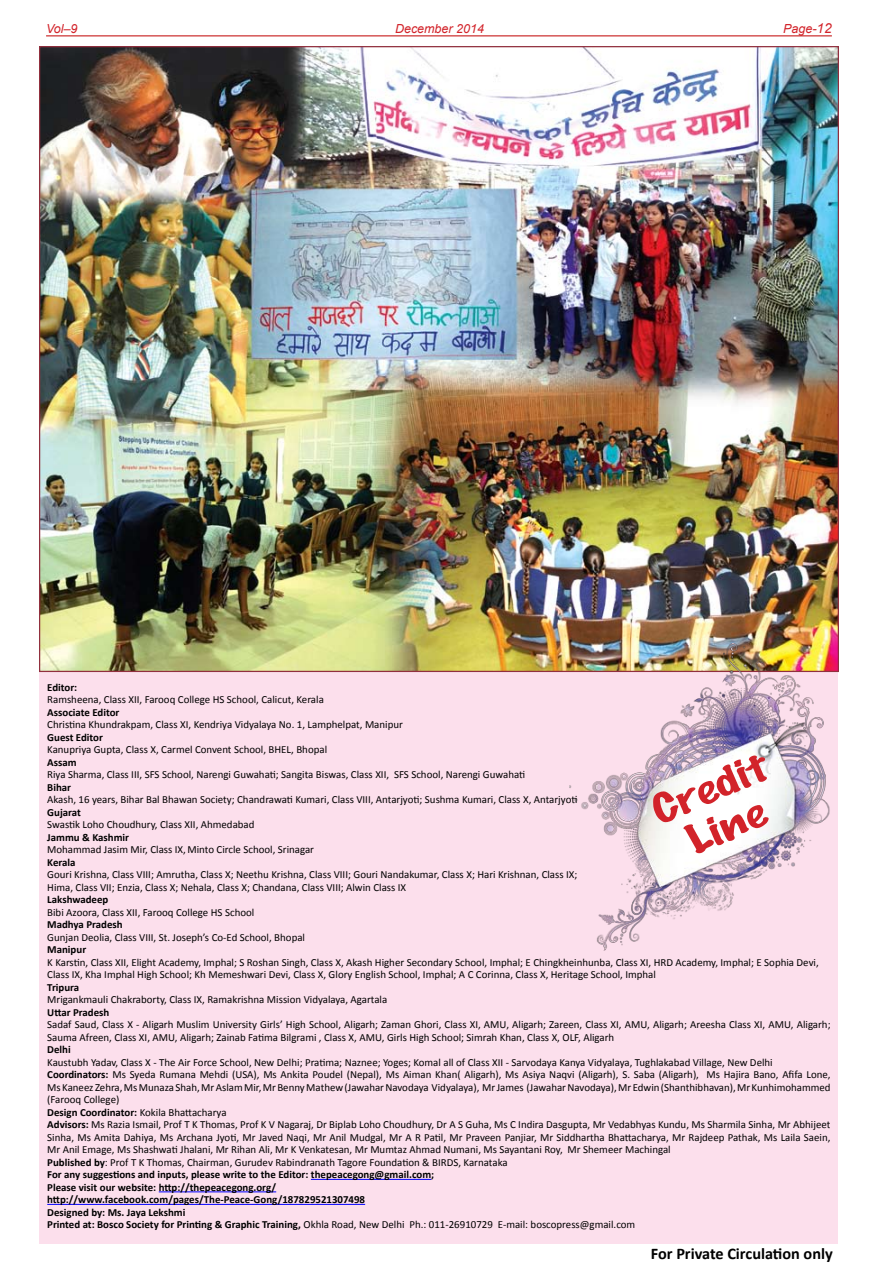
<style>
.page{position:relative;width:878px;height:1283px;background:#fff}
.page>*{position:absolute;margin:0;border:0;box-sizing:border-box;transform-origin:0 0}
.t1{font:40.88px/41.6px "CANALFLATSPAR Kfont";color:#d2232a;text-align:center}
.t2{font:700 16.25px "Calibri";color:#000}
.t3{font:italic 12.5px "Arial";color:#d2232a}
.t4{font:10.88px/12.5px "Calibri";color:#000}
.t5{font:700 10.88px "Calibri";color:#000}
.s1{font-size:13.75px}
.s2{font-weight:700}
</style>
<div class="page">
<hr style="left:46px;top:36px;width:785px;height:1px;background:#c00000">
<div style="left:40px;top:659px;width:798px;height:584px;background:#fcdfec"></div>
<img style="left:41px;top:48px;width:796px;height:622px">
<img style="left:569px;top:643px;width:262px;height:307px">
<hr style="left:311px;top:1178px;width:120px;height:1px;background:#00f">
<hr style="left:159px;top:1191px;width:117px;height:1px;background:#00f">
<hr style="left:47px;top:1203px;width:318px;height:1px;background:#00f">
<p class="t3" style="left:46px;top:21px;width:33px">Vol–9</p>
<p class="t3" style="left:395px;top:21px;width:90px">December 2014</p>
<p class="t3" style="left:783px;top:21px;width:50px">Page-<span class="s1">12</span></p>
<p class="t5" style="left:47px;top:680px;width:32px">Editor:</p>
<p class="t4" style="left:47px;top:693px;width:278px">Ramsheena, Class XII, Farooq College HS School, Calicut, Kerala</p>
<p class="t5" style="left:47px;top:705px;width:74px">Associate Editor</p>
<p class="t4" style="left:47px;top:718px;width:357px">Christina Khundrakpam, Class XI, Kendriya Vidyalaya No. 1, Lamphelpat, Manipur</p>
<p class="t5" style="left:47px;top:730px;width:57px">Guest Editor</p>
<p class="t4" style="left:47px;top:743px;width:281px">Kanupriya Gupta, Class X, Carmel Convent School, BHEL, Bhopal</p>
<p class="t5" style="left:47px;top:755px;width:31px">Assam</p>
<p class="t4" style="left:47px;top:768px;width:479px">Riya Sharma, Class III, SFS School, Narengi Guwahati; Sangita Biswas, Class XII, SFS School, Narengi Guwahati</p>
<p class="t5" style="left:47px;top:780px;width:25px">Bihar</p>
<p class="t4" style="left:47px;top:793px;width:531px">Akash, 16 years, Bihar Bal Bhawan Society; Chandrawati Kumari, Class VIII, Antarjyoti; Sushma Kumari, Class X, Antarjyoti</p>
<p class="t5" style="left:47px;top:805px;width:35px">Gujarat</p>
<p class="t4" style="left:47px;top:818px;width:209px">Swastik Loho Choudhury, Class XII, Ahmedabad</p>
<p class="t5" style="left:47px;top:830px;width:83px">Jammu &amp; Kashmir</p>
<p class="t4" style="left:47px;top:843px;width:268px">Mohammad Jasim Mir, Class IX,Minto Circle School, Srinagar</p>
<p class="t5" style="left:47px;top:855px;width:30px">Kerala</p>
<p class="t4" style="left:47px;top:868px;width:531px">Gouri Krishna, Class VIII; Amrutha, Class X; Neethu Krishna, Class VIII; Gouri Nandakumar, Class X; Hari Krishnan, Class IX;<br>Hima, Class VII; Enzia, Class X; Nehala, Class X; Chandana, Class VIII; Alwin Class IX</p>
<p class="t5" style="left:47px;top:893px;width:63px">Lakshwadeep</p>
<p class="t4" style="left:47px;top:905px;width:209px">Bibi Azoora, Class XII, Farooq College HS School</p>
<p class="t5" style="left:47px;top:918px;width:77px">Madhya Pradesh</p>
<p class="t4" style="left:47px;top:930px;width:259px">Gunjan Deolia, Class VIII, St. Joseph’s Co-Ed School, Bhopal</p>
<p class="t5" style="left:47px;top:943px;width:40px">Manipur</p>
<p class="t4" style="left:47px;top:955px;width:773px">K Karstin, Class XII, Elight Academy, Imphal; S Roshan Singh, Class X, Akash Higher Secondary School, Imphal; E Chingkheinhunba, Class XI, HRD Academy, Imphal; E Sophia Devi,<br>Class IX, Kha Imphal High School; Kh Memeshwari Devi, Class X, Glory English School, Imphal; A C Corinna, Class X, Heritage School, Imphal</p>
<p class="t5" style="left:47px;top:980px;width:34px">Tripura</p>
<p class="t4" style="left:47px;top:993px;width:341px">Mrigankmauli Chakraborty, Class IX, Ramakrishna Mission Vidyalaya, Agartala</p>
<p class="t5" style="left:47px;top:1005px;width:64px">Uttar Pradesh</p>
<p class="t4" style="left:47px;top:1018px;width:784px">Sadaf Saud, Class X - Aligarh Muslim University Girls’ High School, Aligarh; Zaman Ghori, Class XI, AMU, Aligarh; Zareen, Class XI, AMU, Aligarh; Areesha Class XI, AMU, Aligarh;<br>Sauma Afreen, Class XI, AMU, Aligarh; Zainab Fatima Bilgrami , Class X, AMU, Girls High School; Simrah Khan, Class X, OLF, Aligarh</p>
<p class="t5" style="left:47px;top:1043px;width:25px">Delhi</p>
<p class="t4" style="left:47px;top:1055px;width:784px">Kaustubh Yadav, Class X - The Air Force School, New Delhi; Pratima; Naznee; Yoges; Komal all of Class XII - Sarvodaya Kanya Vidyalaya, Tughlakabad Village, New Delhi <span class="s2">Coordinators:</span> Ms Syeda Rumana Mehdi (USA), Ms Ankita Poudel (Nepal), Ms Aiman Khan( Aligarh), Ms Asiya Naqvi (Aligarh), S. Saba (Aligarh), Ms Hajira Bano, Afifa Lone, Ms Kaneez Zehra, Ms Munaza Shah, Mr Aslam Mir, Mr Benny Mathew (Jawahar Navodaya Vidyalaya), Mr James (Jawahar Navodaya), Mr Edwin (Shanthibhavan), Mr Kunhimohammed (Farooq College)<br><span class="s2">Design Coordinator:</span> Kokila Bhattacharya<br><span class="s2">Advisors:</span> Ms Razia Ismail, Prof T K Thomas, Prof K V Nagaraj, Dr Biplab Loho Choudhury, Dr A S Guha, Ms C Indira Dasgupta, Mr Vedabhyas Kundu, Ms Sharmila Sinha, Mr Abhijeet Sinha, Ms Amita Dahiya, Ms Archana Jyoti, Mr Javed Naqi, Mr Anil Mudgal, Mr A R Patil, Mr Praveen Panjiar, Mr Siddhartha Bhattacharya, Mr Rajdeep Pathak, Ms Laila Saein, Mr Anil Emage, Ms Shashwati Jhalani, Mr Rihan Ali, Mr K Venkatesan, Mr Mumtaz Ahmad Numani, Ms Sayantani Roy, Mr Shemeer Machingal<br><span class="s2">Published by</span>: Prof T K Thomas, Chairman, Gurudev Rabindranath Tagore Foundation &amp; BIRDS, Karnataka<br><span class="s2">For any suggestions and inputs, please write to the Editor: thepeacegong@gmail.com;<br>Please visit our website: http://thepeacegong.org/<br>http://www.facebook.com/pages/The-Peace-Gong/187829521307498<br>Designed by: Ms. Jaya Lekshmi<br>Printed at: Bosco Society for Printing &amp; Graphic Training,</span> Okhla Road, New Delhi Ph.: 011-26910729 E-mail: boscopress@gmail.com</p>
<h1 class="t1" style="left:645px;top:792px;width:123px;rotate:-23deg">Credit<br>Line</h1>
<h2 class="t2" style="left:651px;top:1243px;width:183px">For Private Circulation only</h2>
</div>
